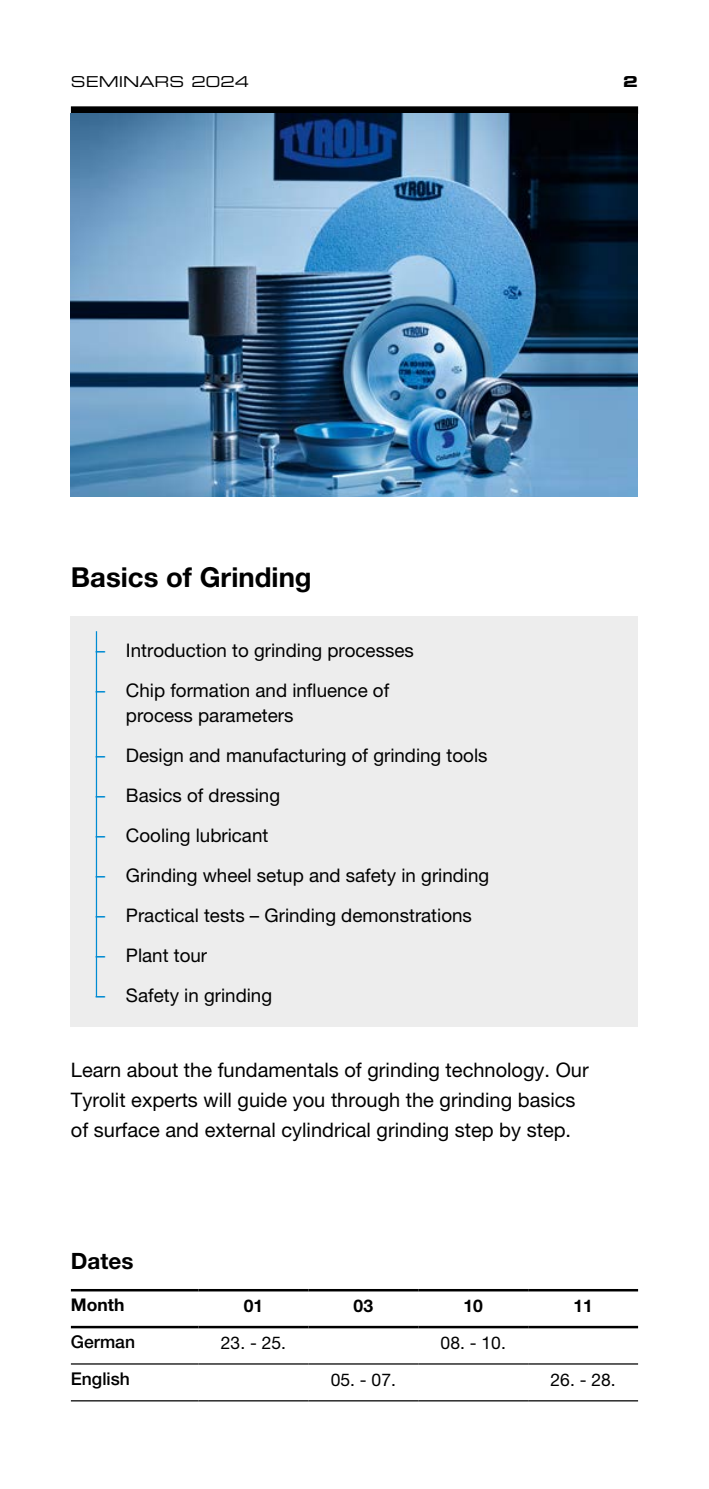
<style>
.page{position:relative;width:709px;height:1489px;background:#fff}
.page>*{position:absolute;margin:0;border:0;box-sizing:border-box;transform-origin:0 0}
.t1{font:700 27.5px "Helvetica Neue LT Pro";color:#000}
.t2{font:700 22.5px "Helvetica Neue LT Pro";color:#000}
.t3{font:20px/30px "Helvetica Neue LT Pro";color:#000}
.t4{font:18.75px/25px "Helvetica Neue LT Pro";color:#000}
.t5{font:17.5px "Helvetica Neue LT Pro";color:#000}
.t6{font:700 17.5px "Helvetica Neue LT Pro";color:#000}
.t7{font:500 17.5px/36.8px "Helvetica Neue LTW1 G";color:#000}
.t8{font:15px "Eurostile LT Std Ex 2";color:#000}
.t9{font:15px "Eurostile LT Std Bold Ex 2";color:#000}
.s1{color:#008bd2}
</style>
<div class="page">
<div style="left:71px;top:106px;width:567px;height:8px;background:#000"></div>
<img style="left:71px;top:114px;width:566px;height:382px">
<div style="left:71px;top:616px;width:567px;height:410px;background:#ededed"></div>
<hr style="left:96px;top:631px;width:1px;height:365px;background:#008bd2">
<hr style="left:71px;top:1363px;width:127px;height:1px;background:#000">
<hr style="left:198px;top:1363px;width:110px;height:1px;background:#000">
<hr style="left:308px;top:1363px;width:110px;height:1px;background:#000">
<hr style="left:418px;top:1363px;width:110px;height:1px;background:#000">
<hr style="left:528px;top:1363px;width:110px;height:1px;background:#000">
<hr style="left:71px;top:1399px;width:127px;height:2px;background:#000">
<hr style="left:198px;top:1399px;width:110px;height:2px;background:#000">
<hr style="left:308px;top:1399px;width:110px;height:2px;background:#000">
<hr style="left:418px;top:1399px;width:110px;height:2px;background:#000">
<hr style="left:528px;top:1399px;width:110px;height:2px;background:#000">
<hr style="left:71px;top:1288px;width:127px;height:3px;background:#000">
<hr style="left:198px;top:1288px;width:110px;height:3px;background:#000">
<hr style="left:308px;top:1288px;width:110px;height:3px;background:#000">
<hr style="left:418px;top:1288px;width:110px;height:3px;background:#000">
<hr style="left:528px;top:1288px;width:110px;height:3px;background:#000">
<hr style="left:71px;top:1325px;width:127px;height:3px;background:#000">
<hr style="left:198px;top:1325px;width:110px;height:3px;background:#000">
<hr style="left:308px;top:1325px;width:110px;height:3px;background:#000">
<hr style="left:418px;top:1325px;width:110px;height:3px;background:#000">
<hr style="left:528px;top:1325px;width:110px;height:3px;background:#000">
<p class="t8" style="left:71px;top:71px;width:180px">SEMINARS 2024</p>
<p class="t9" style="left:623px;top:71px;width:16px">2</p>
<h1 class="t1" style="left:71px;top:559px;width:242px">Basics of Grinding</h1>
<p class="t4" style="left:96px;top:637px;width:319px"><span class="s1">–</span> Introduction to grinding processes</p>
<p class="t4" style="left:126px;top:677px;width:265px;text-indent:-30px"><span class="s1">–</span> Chip formation and influence of process parameters</p>
<p class="t4" style="left:96px;top:742px;width:393px"><span class="s1">–</span> Design and manufacturing of grinding tools</p>
<p class="t4" style="left:96px;top:782px;width:186px"><span class="s1">–</span> Basics of dressing</p>
<p class="t4" style="left:96px;top:822px;width:174px"><span class="s1">–</span> Cooling lubricant</p>
<p class="t4" style="left:96px;top:862px;width:395px"><span class="s1">–</span> Grinding wheel setup and safety in grinding</p>
<p class="t4" style="left:96px;top:902px;width:377px"><span class="s1">–</span> Practical tests – Grinding demonstrations</p>
<p class="t4" style="left:96px;top:942px;width:113px"><span class="s1">–</span> Plant tour</p>
<p class="t4" style="left:96px;top:982px;width:178px"><span class="s1">–</span> Safety in grinding</p>
<p class="t3" style="left:71px;top:1054px;width:519px">Learn about the fundamentals of grinding technology. Our<br>Tyrolit experts will guide you through the grinding basics of surface and external cylindrical grinding step by step.</p>
<p class="t2" style="left:71px;top:1246px;width:64px">Dates</p>
<p class="t6" style="left:71px;top:1293px;width:55px">Month</p>
<p class="t7" style="left:71px;top:1323px;width:66px">German<br>English</p>
<p class="t6" style="left:244px;top:1294px;width:21px">01</p>
<p class="t6" style="left:353px;top:1294px;width:21px">03</p>
<p class="t6" style="left:463px;top:1294px;width:21px">10</p>
<p class="t6" style="left:573px;top:1294px;width:21px">11</p>
<p class="t5" style="left:221px;top:1332px;width:67px">23. - 25.</p>
<p class="t5" style="left:440px;top:1332px;width:67px">08. - 10.</p>
<p class="t5" style="left:331px;top:1368px;width:67px">05. - 07.</p>
<p class="t5" style="left:550px;top:1368px;width:67px">26. - 28.</p>
</div>
